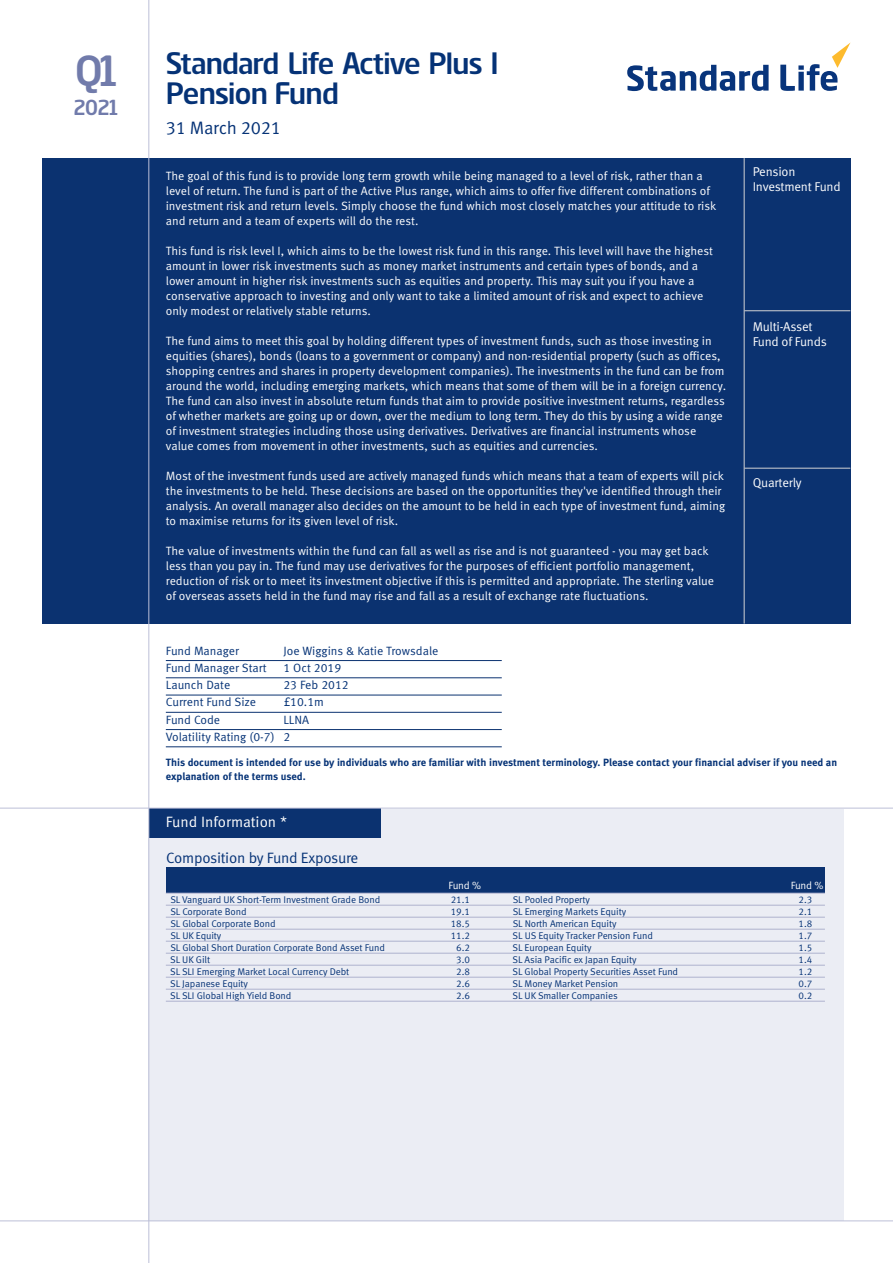
<style>
.page{position:relative;width:893px;height:1263px;background:#fff}
.page>*{position:absolute;margin:0;border:0;box-sizing:border-box;transform-origin:0 0}
.t1{font:42px "Standard Life";color:#717bab}
.t2{font:30px/30px "Standard Life";letter-spacing:-.02em;color:#053276}
.t3{font:21px "Standard Life";color:#717bab}
.t4{font:18px "Meta Standard Life Pro TF Norm";letter-spacing:-.015em;color:#053276}
.t5{font:15px "Meta Standard Life Pro TF Norm";letter-spacing:-.02em;color:#053276}
.t6{font:15px "Meta Standard Life Pro TF Norm";color:#fff}
.t7{font:12.75px/15px "Meta Standard Life Pro TF Norm";letter-spacing:-.015em;color:#fff}
.t8{font:12px/15px "Meta Standard Life Pro TF Norm";color:#fff}
.t9{font:12px/17.2px "Meta Standard Life Pro TF Norm";color:#053276}
.t10{font:700 10.5px/13.5px "Meta Standard Life Pro TF";color:#053276}
.t11{font:10.5px "Meta Standard Life Pro TF Norm";letter-spacing:-.025em;color:#fff}
.t12{font:9.75px "Meta Standard Life Pro TF Norm";letter-spacing:-.01em;color:#053276}
</style>
<div class="page">
<div style="left:149px;top:810px;width:695px;height:411px;background:#ebedf4"></div>
<div style="left:149px;top:808px;width:232px;height:30px;background:#0b3270"></div>
<div style="left:744px;top:313px;width:106px;height:155px;background:#0b3270"></div>
<div style="left:744px;top:158px;width:106px;height:155px;background:#0b3270"></div>
<div style="left:43px;top:158px;width:701px;height:466px;background:#0b3270"></div>
<div style="left:744px;top:468px;width:106px;height:156px;background:#0b3270"></div>
<hr style="left:744px;top:310px;width:106px;height:1px;background:#d1d2d4">
<hr style="left:744px;top:468px;width:106px;height:1px;background:#d1d2d4">
<hr style="left:744px;top:158px;width:1px;height:466px;background:#d1d2d4">
<hr style="left:166px;top:660px;width:336px;height:1px;background:#0b3270">
<hr style="left:166px;top:677px;width:336px;height:1px;background:#0b3270">
<hr style="left:166px;top:695px;width:336px;height:1px;background:#0b3270">
<hr style="left:166px;top:712px;width:336px;height:1px;background:#0b3270">
<hr style="left:166px;top:729px;width:336px;height:1px;background:#0b3270">
<hr style="left:166px;top:746px;width:336px;height:1px;background:#0b3270">
<svg style="left:627px;top:65px;width:142px;height:26px"></svg>
<svg style="left:780px;top:43px;width:70px;height:48px"></svg>
<hr style="left:0;top:1220px;width:893px;height:1px;background:#bcbfd7">
<hr style="left:0;top:808px;width:893px;height:1px;background:#bcbfd7">
<hr style="left:148px;top:0;width:1px;height:1263px;background:#bcbfd7">
<div style="left:166px;top:868px;width:255px;height:25px;background:#0b3270"></div>
<div style="left:421px;top:868px;width:62px;height:25px;background:#0b3270"></div>
<div style="left:483px;top:868px;width:25px;height:25px;background:#0b3270"></div>
<div style="left:508px;top:868px;width:256px;height:25px;background:#0b3270"></div>
<div style="left:764px;top:868px;width:61px;height:25px;background:#0b3270"></div>
<hr style="left:166px;top:893px;width:659px;height:1px;background:#aeb2ce">
<hr style="left:166px;top:905px;width:659px;height:1px;background:#aeb2ce">
<hr style="left:166px;top:917px;width:659px;height:1px;background:#aeb2ce">
<hr style="left:166px;top:929px;width:659px;height:1px;background:#aeb2ce">
<hr style="left:166px;top:941px;width:659px;height:1px;background:#aeb2ce">
<hr style="left:166px;top:953px;width:659px;height:1px;background:#aeb2ce">
<hr style="left:166px;top:965px;width:659px;height:1px;background:#aeb2ce">
<hr style="left:166px;top:977px;width:659px;height:1px;background:#aeb2ce">
<hr style="left:166px;top:989px;width:659px;height:1px;background:#aeb2ce">
<hr style="left:166px;top:1001px;width:659px;height:1px;background:#aeb2ce">
<h1 class="t1" style="left:75px;top:56px;width:43px">Q1</h1>
<h3 class="t3" style="left:74px;top:100px;width:45px">2021</h3>
<h2 class="t2" style="left:166px;top:51px;width:334px">Standard Life Active Plus I<br>Pension Fund</h2>
<h3 class="t4" style="left:166px;top:121px;width:117px">31 March 2021</h3>
<p class="t8" style="left:166px;top:169px;width:552px">The goal of this fund is to provide long term growth while being managed to a level of risk, rather than a level of return. The fund is part of the Active Plus range, which aims to offer five different combinations of investment risk and return levels. Simply choose the fund which most closely matches your attitude to risk and return and a team of experts will do the rest.</p>
<p class="t8" style="left:166px;top:244px;width:549px">This fund is risk level I, which aims to be the lowest risk fund in this range. This level will have the highest amount in lower risk investments such as money market instruments and certain types of bonds, and a lower amount in higher risk investments such as equities and property. This may suit you if you have a conservative approach to investing and only want to take a limited amount of risk and expect to achieve only modest or relatively stable returns.</p>
<p class="t8" style="left:166px;top:334px;width:562px">The fund aims to meet this goal by holding different types of investment funds, such as those investing in equities (shares), bonds (loans to a government or company) and non-residential property (such as offices, shopping centres and shares in property development companies). The investments in the fund can be from around the world, including emerging markets, which means that some of them will be in a foreign currency.<br>The fund can also invest in absolute return funds that aim to provide positive investment returns, regardless of whether markets are going up or down, over the medium to long term. They do this by using a wide range of investment strategies including those using derivatives. Derivatives are financial instruments whose value comes from movement in other investments, such as equities and currencies.</p>
<p class="t8" style="left:166px;top:469px;width:561px">Most of the investment funds used are actively managed funds which means that a team of experts will pick the investments to be held. These decisions are based on the opportunities they've identified through their analysis. An overall manager also decides on the amount to be held in each type of investment fund, aiming to maximise returns for its given level of risk.</p>
<p class="t8" style="left:166px;top:544px;width:550px">The value of investments within the fund can fall as well as rise and is not guaranteed - you may get back less than you pay in. The fund may use derivatives for the purposes of efficient portfolio management, reduction of risk or to meet its investment objective if this is permitted and appropriate. The sterling value of overseas assets held in the fund may rise and fall as a result of exchange rate fluctuations.</p>
<p class="t9" style="left:166px;top:643px;width:75px">Fund Manager</p>
<p class="t9" style="left:283px;top:643px;width:157px">Joe Wiggins &amp; Katie Trowsdale</p>
<p class="t9" style="left:166px;top:660px;width:102px">Fund Manager Start</p>
<p class="t9" style="left:283px;top:660px;width:59px">1 Oct 2019</p>
<p class="t9" style="left:166px;top:677px;width:66px">Launch Date</p>
<p class="t9" style="left:283px;top:677px;width:67px">23 Feb 2012</p>
<p class="t9" style="left:166px;top:694px;width:92px">Current Fund Size</p>
<p class="t9" style="left:283px;top:694px;width:42px">£10.1m</p>
<p class="t9" style="left:166px;top:712px;width:56px">Fund Code</p>
<p class="t9" style="left:166px;top:712px;width:145px;text-indent:118px">LLNA<br>Volatility Rating (0-7) 2</p>
<p class="t7" style="left:753px;top:165px;width:90px">Pension<br>Investment Fund</p>
<p class="t7" style="left:753px;top:320px;width:76px">Multi-Asset<br>Fund of Funds</p>
<p class="t7" style="left:753px;top:476px;width:51px">Quarterly</p>
<p class="t10" style="left:166px;top:756px;width:673px">This document is intended for use by individuals who are familiar with investment terminology. Please contact your financial adviser if you need an explanation of the terms used.</p>
<p class="t6" style="left:166px;top:816px;width:123px">Fund Information *</p>
<p class="t5" style="left:166px;top:852px;width:194px">Composition by Fund Exposure</p>
<p class="t11" style="left:448px;top:881px;width:34px">Fund %</p>
<p class="t11" style="left:791px;top:881px;width:34px">Fund %</p>
<p class="t12" style="left:170px;top:896px;width:211px">SL Vanguard UK Short-Term Investment Grade Bond</p>
<p class="t12" style="left:451px;top:896px;width:21px">21.1</p>
<p class="t12" style="left:513px;top:896px;width:79px">SL Pooled Property</p>
<p class="t12" style="left:799px;top:896px;width:15px">2.3</p>
<p class="t12" style="left:170px;top:908px;width:78px">SL Corporate Bond</p>
<p class="t12" style="left:451px;top:908px;width:21px">19.1</p>
<p class="t12" style="left:513px;top:908px;width:115px">SL Emerging Markets Equity</p>
<p class="t12" style="left:799px;top:908px;width:15px">2.1</p>
<p class="t12" style="left:170px;top:920px;width:107px">SL Global Corporate Bond</p>
<p class="t12" style="left:451px;top:920px;width:21px">18.5</p>
<p class="t12" style="left:513px;top:920px;width:105px">SL North American Equity</p>
<p class="t12" style="left:799px;top:920px;width:15px">1.8</p>
<p class="t12" style="left:170px;top:932px;width:53px">SL UK Equity</p>
<p class="t12" style="left:451px;top:932px;width:21px">11.2</p>
<p class="t12" style="left:513px;top:932px;width:142px">SL US Equity Tracker Pension Fund</p>
<p class="t12" style="left:799px;top:932px;width:15px">1.7</p>
<p class="t12" style="left:170px;top:944px;width:216px">SL Global Short Duration Corporate Bond Asset Fund</p>
<p class="t12" style="left:456px;top:944px;width:15px">6.2</p>
<p class="t12" style="left:513px;top:944px;width:80px">SL European Equity</p>
<p class="t12" style="left:799px;top:944px;width:15px">1.5</p>
<p class="t12" style="left:170px;top:956px;width:41px">SL UK Gilt</p>
<p class="t12" style="left:456px;top:956px;width:15px">3.0</p>
<p class="t12" style="left:513px;top:956px;width:125px">SL Asia Pacific ex Japan Equity</p>
<p class="t12" style="left:798px;top:956px;width:15px">1.4</p>
<p class="t12" style="left:170px;top:968px;width:181px">SL SLI Emerging Market Local Currency Debt</p>
<p class="t12" style="left:456px;top:968px;width:15px">2.8</p>
<p class="t12" style="left:513px;top:968px;width:167px">SL Global Property Securities Asset Fund</p>
<p class="t12" style="left:798px;top:968px;width:15px">1.2</p>
<p class="t12" style="left:170px;top:980px;width:79px">SL Japanese Equity</p>
<p class="t12" style="left:456px;top:980px;width:15px">2.6</p>
<p class="t12" style="left:513px;top:980px;width:107px">SL Money Market Pension</p>
<p class="t12" style="left:798px;top:980px;width:15px">0.7</p>
<p class="t12" style="left:170px;top:992px;width:123px">SL SLI Global High Yield Bond</p>
<p class="t12" style="left:456px;top:992px;width:15px">2.6</p>
<p class="t12" style="left:513px;top:992px;width:107px">SL UK Smaller Companies</p>
<p class="t12" style="left:798px;top:992px;width:15px">0.2</p>
</div>
